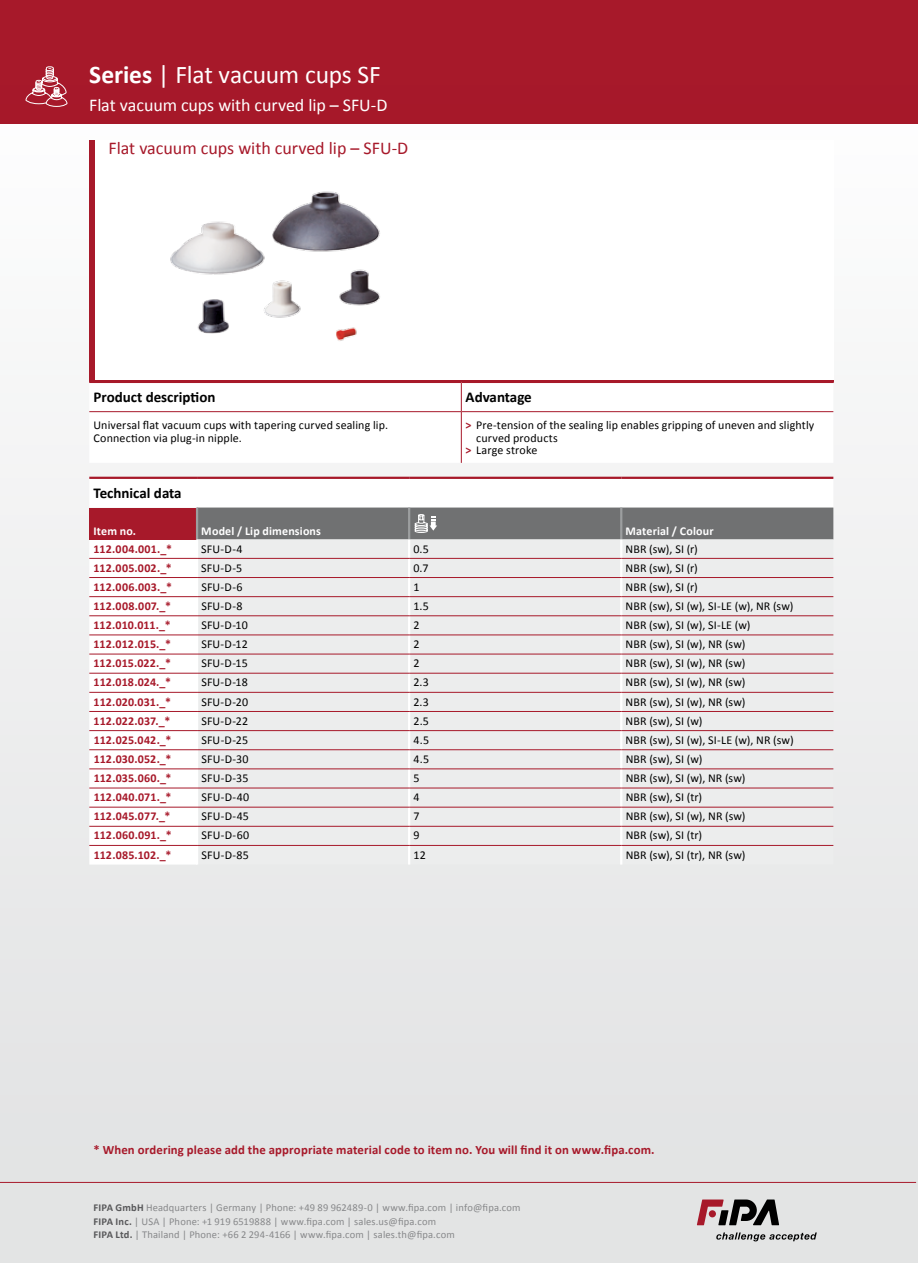
<style>
.page{position:relative;width:918px;height:1263px;background:#fff}
.page>*{position:absolute;margin:0;border:0;box-sizing:border-box;transform-origin:0 0}
.t1{font:25.5px "Calibri";letter-spacing:-.01em;color:#fff}
.t2{font:18px "Calibri";letter-spacing:-.01em;color:#fff}
.t3{font:18px "Calibri";color:#a7192a}
.t4{font:700 15px "Calibri";color:#000}
.t5{font:700 12.75px "Calibri";letter-spacing:.01em;color:#a7192a}
.t6{font:12px/12.6px "Calibri";letter-spacing:.01em;color:#000}
.t7{font:700 12px "Calibri";letter-spacing:.01em;color:#a7192a}
.t8{font:700 12px "Calibri";letter-spacing:.015em;color:#fff}
.t9{font:10.5px/13.5px "Calibri";letter-spacing:.015em;color:#87888a}
.s1{font-weight:700}
.s2{font-weight:700;color:#a7192a}
.s3{font-weight:700;color:#58585a}
</style>
<div class="page">
<div style="left:0;top:84px;width:918px;height:1179px;background:linear-gradient(to bottom,#fdfdfe,#e0e1e1)"></div>
<div style="left:0;top:0;width:918px;height:123px;background:#a7192a"></div>
<svg style="left:25px;top:66px;width:43px;height:41px"></svg>
<div style="left:93px;top:140px;width:740px;height:243px;background:#fff"></div>
<div style="left:89px;top:140px;width:6px;height:243px;background:#a7192a"></div>
<img style="left:170px;top:191px;width:210px;height:150px">
<svg style="left:89px;top:383px;width:744px;height:80px"></svg>
<hr style="left:89px;top:381px;width:372px;height:2px;background:#a7192a">
<hr style="left:461px;top:381px;width:372px;height:2px;background:#a7192a">
<svg style="left:461px;top:383px;width:1px;height:28px"></svg>
<hr style="left:89px;top:411px;width:372px;height:1px;background:#a7192a">
<hr style="left:461px;top:411px;width:372px;height:1px;background:#a7192a">
<hr style="left:461px;top:412px;width:1px;height:51px;background:#a7192a">
<svg style="left:89px;top:479px;width:744px;height:385px"></svg>
<div style="left:89px;top:508px;width:108px;height:31px;background:#a7192a"></div>
<hr style="left:89px;top:477px;width:108px;height:2px;background:#a7192a">
<hr style="left:197px;top:477px;width:212px;height:2px;background:#a7192a">
<hr style="left:409px;top:477px;width:212px;height:2px;background:#a7192a">
<hr style="left:621px;top:477px;width:212px;height:2px;background:#a7192a">
<hr style="left:89px;top:558px;width:108px;height:1px;background:#a7192a">
<hr style="left:89px;top:577px;width:108px;height:1px;background:#a7192a">
<hr style="left:89px;top:596px;width:108px;height:1px;background:#a7192a">
<hr style="left:89px;top:615px;width:108px;height:1px;background:#a7192a">
<hr style="left:89px;top:635px;width:108px;height:1px;background:#a7192a">
<hr style="left:89px;top:654px;width:108px;height:1px;background:#a7192a">
<hr style="left:89px;top:673px;width:108px;height:1px;background:#a7192a">
<hr style="left:89px;top:692px;width:108px;height:1px;background:#a7192a">
<hr style="left:89px;top:711px;width:108px;height:1px;background:#a7192a">
<hr style="left:89px;top:730px;width:108px;height:1px;background:#a7192a">
<hr style="left:89px;top:749px;width:108px;height:1px;background:#a7192a">
<hr style="left:89px;top:769px;width:108px;height:1px;background:#a7192a">
<hr style="left:89px;top:788px;width:108px;height:1px;background:#a7192a">
<hr style="left:89px;top:807px;width:108px;height:1px;background:#a7192a">
<hr style="left:89px;top:826px;width:108px;height:1px;background:#a7192a">
<hr style="left:89px;top:845px;width:108px;height:1px;background:#a7192a">
<svg style="left:196px;top:508px;width:637px;height:356px;background:#ded8d9"></svg>
<svg style="left:716px;top:1232px;width:101px;height:9px"></svg>
<svg style="left:697px;top:1199px;width:82px;height:26px;background:#7c676a"></svg>
<hr style="left:0;top:1182px;width:916px;height:1px;background:#a7192a">
<h1 class="t1" style="left:89px;top:58px;width:293px"><span class="s1">Series</span> | Flat vacuum cups SF</h1>
<h2 class="t2" style="left:89px;top:94px;width:300px">Flat vacuum cups with curved lip – SFU-D</h2>
<h2 class="t3" style="left:108px;top:136px;width:301px">Flat vacuum cups with curved lip – SFU-D</h2>
<p class="t4" style="left:94px;top:388px;width:123px">Product description</p>
<p class="t4" style="left:466px;top:388px;width:68px">Advantage</p>
<p class="t6" style="left:94px;top:419px;width:296px">Universal flat vacuum cups with tapering curved sealing lip.<br>Connection via plug-in nipple.</p>
<p class="t6" style="left:466px;top:419px;width:350px"><span class="s2">&gt;</span> Pre-tension of the sealing lip enables gripping of uneven and slightly</p>
<p class="t6" style="left:476px;top:431px;width:83px">curved products</p>
<p class="t6" style="left:466px;top:444px;width:73px"><span class="s2">&gt;</span> Large stroke</p>
<p class="t4" style="left:94px;top:484px;width:90px">Technical data</p>
<p class="t8" style="left:94px;top:524px;width:44px">Item no.</p>
<p class="t8" style="left:201px;top:524px;width:121px">Model / Lip dimensions</p>
<p class="t8" style="left:626px;top:524px;width:90px">Material / Colour</p>
<p class="t7" style="left:94px;top:541px;width:80px">112.004.001._*</p>
<p class="t6" style="left:201px;top:542px;width:43px">SFU-D-4</p>
<p class="t6" style="left:413px;top:542px;width:17px">0.5</p>
<p class="t6" style="left:626px;top:542px;width:74px">NBR (sw), SI (r)</p>
<p class="t7" style="left:94px;top:560px;width:80px">112.005.002._*</p>
<p class="t6" style="left:201px;top:561px;width:42px">SFU-D-5</p>
<p class="t6" style="left:413px;top:561px;width:17px">0.7</p>
<p class="t6" style="left:626px;top:561px;width:74px">NBR (sw), SI (r)</p>
<p class="t7" style="left:94px;top:579px;width:80px">112.006.003._*</p>
<p class="t6" style="left:201px;top:580px;width:43px">SFU-D-6</p>
<p class="t6" style="left:413px;top:580px;width:8px">1</p>
<p class="t6" style="left:626px;top:580px;width:74px">NBR (sw), SI (r)</p>
<p class="t7" style="left:94px;top:598px;width:79px">112.008.007._*</p>
<p class="t6" style="left:201px;top:600px;width:43px">SFU-D-8</p>
<p class="t6" style="left:413px;top:600px;width:17px">1.5</p>
<p class="t6" style="left:626px;top:600px;width:169px">NBR (sw), SI (w), SI-LE (w), NR (sw)</p>
<p class="t7" style="left:94px;top:617px;width:79px">112.010.011._*</p>
<p class="t6" style="left:201px;top:619px;width:48px">SFU-D-10</p>
<p class="t6" style="left:413px;top:619px;width:8px">2</p>
<p class="t6" style="left:626px;top:619px;width:126px">NBR (sw), SI (w), SI-LE (w)</p>
<p class="t7" style="left:94px;top:636px;width:79px">112.012.015._*</p>
<p class="t6" style="left:201px;top:638px;width:48px">SFU-D-12</p>
<p class="t6" style="left:413px;top:638px;width:8px">2</p>
<p class="t6" style="left:626px;top:638px;width:121px">NBR (sw), SI (w), NR (sw)</p>
<p class="t7" style="left:94px;top:656px;width:79px">112.015.022._*</p>
<p class="t6" style="left:201px;top:657px;width:48px">SFU-D-15</p>
<p class="t6" style="left:414px;top:657px;width:8px">2</p>
<p class="t6" style="left:626px;top:657px;width:121px">NBR (sw), SI (w), NR (sw)</p>
<p class="t7" style="left:94px;top:675px;width:79px">112.018.024._*</p>
<p class="t6" style="left:201px;top:676px;width:48px">SFU-D-18</p>
<p class="t6" style="left:414px;top:676px;width:17px">2.3</p>
<p class="t6" style="left:626px;top:676px;width:121px">NBR (sw), SI (w), NR (sw)</p>
<p class="t7" style="left:94px;top:694px;width:79px">112.020.031._*</p>
<p class="t6" style="left:201px;top:695px;width:48px">SFU-D-20</p>
<p class="t6" style="left:414px;top:695px;width:17px">2.3</p>
<p class="t6" style="left:626px;top:695px;width:121px">NBR (sw), SI (w), NR (sw)</p>
<p class="t7" style="left:94px;top:713px;width:78px">112.022.037._*</p>
<p class="t6" style="left:201px;top:714px;width:48px">SFU-D-22</p>
<p class="t6" style="left:414px;top:714px;width:17px">2.5</p>
<p class="t6" style="left:626px;top:714px;width:78px">NBR (sw), SI (w)</p>
<p class="t7" style="left:94px;top:732px;width:79px">112.025.042._*</p>
<p class="t6" style="left:201px;top:733px;width:48px">SFU-D-25</p>
<p class="t6" style="left:414px;top:733px;width:17px">4.5</p>
<p class="t6" style="left:626px;top:733px;width:169px">NBR (sw), SI (w), SI-LE (w), NR (sw)</p>
<p class="t7" style="left:94px;top:751px;width:79px">112.030.052._*</p>
<p class="t6" style="left:201px;top:753px;width:49px">SFU-D-30</p>
<p class="t6" style="left:414px;top:753px;width:17px">4.5</p>
<p class="t6" style="left:626px;top:753px;width:78px">NBR (sw), SI (w)</p>
<p class="t7" style="left:94px;top:770px;width:79px">112.035.060._*</p>
<p class="t6" style="left:201px;top:772px;width:49px">SFU-D-35</p>
<p class="t6" style="left:414px;top:772px;width:8px">5</p>
<p class="t6" style="left:626px;top:772px;width:121px">NBR (sw), SI (w), NR (sw)</p>
<p class="t7" style="left:94px;top:789px;width:79px">112.040.071._*</p>
<p class="t6" style="left:201px;top:791px;width:49px">SFU-D-40</p>
<p class="t6" style="left:414px;top:791px;width:8px">4</p>
<p class="t6" style="left:626px;top:791px;width:78px">NBR (sw), SI (tr)</p>
<p class="t7" style="left:94px;top:809px;width:78px">112.045.077._*</p>
<p class="t6" style="left:201px;top:810px;width:49px">SFU-D-45</p>
<p class="t6" style="left:414px;top:810px;width:8px">7</p>
<p class="t6" style="left:626px;top:810px;width:121px">NBR (sw), SI (w), NR (sw)</p>
<p class="t7" style="left:94px;top:828px;width:80px">112.060.091._*</p>
<p class="t6" style="left:201px;top:829px;width:49px">SFU-D-60</p>
<p class="t6" style="left:414px;top:829px;width:8px">9</p>
<p class="t6" style="left:626px;top:829px;width:78px">NBR (sw), SI (tr)</p>
<p class="t7" style="left:94px;top:847px;width:79px">112.085.102._*</p>
<p class="t6" style="left:202px;top:848px;width:49px">SFU-D-85</p>
<p class="t6" style="left:414px;top:848px;width:14px">12</p>
<p class="t6" style="left:626px;top:848px;width:121px">NBR (sw), SI (tr), NR (sw)</p>
<p class="t5" style="left:94px;top:1141px;width:563px">* When ordering please add the appropriate material code to item no. You will find it on www.fipa.com.</p>
<p class="t9" style="left:94px;top:1201px;width:429px"><span class="s3">FIPA GmbH</span> Headquarters | Germany | Phone: +49 89 962489-0 | www.fipa.com | info@fipa.com<br><span class="s3">FIPA Inc.</span> | USA | Phone: +1 919 6519888 | www.fipa.com | sales.us@fipa.com<br><span class="s3">FIPA Ltd.</span> | Thailand | Phone: +66 2 294-4166 | www.fipa.com | sales.th@fipa.com</p>
</div>
